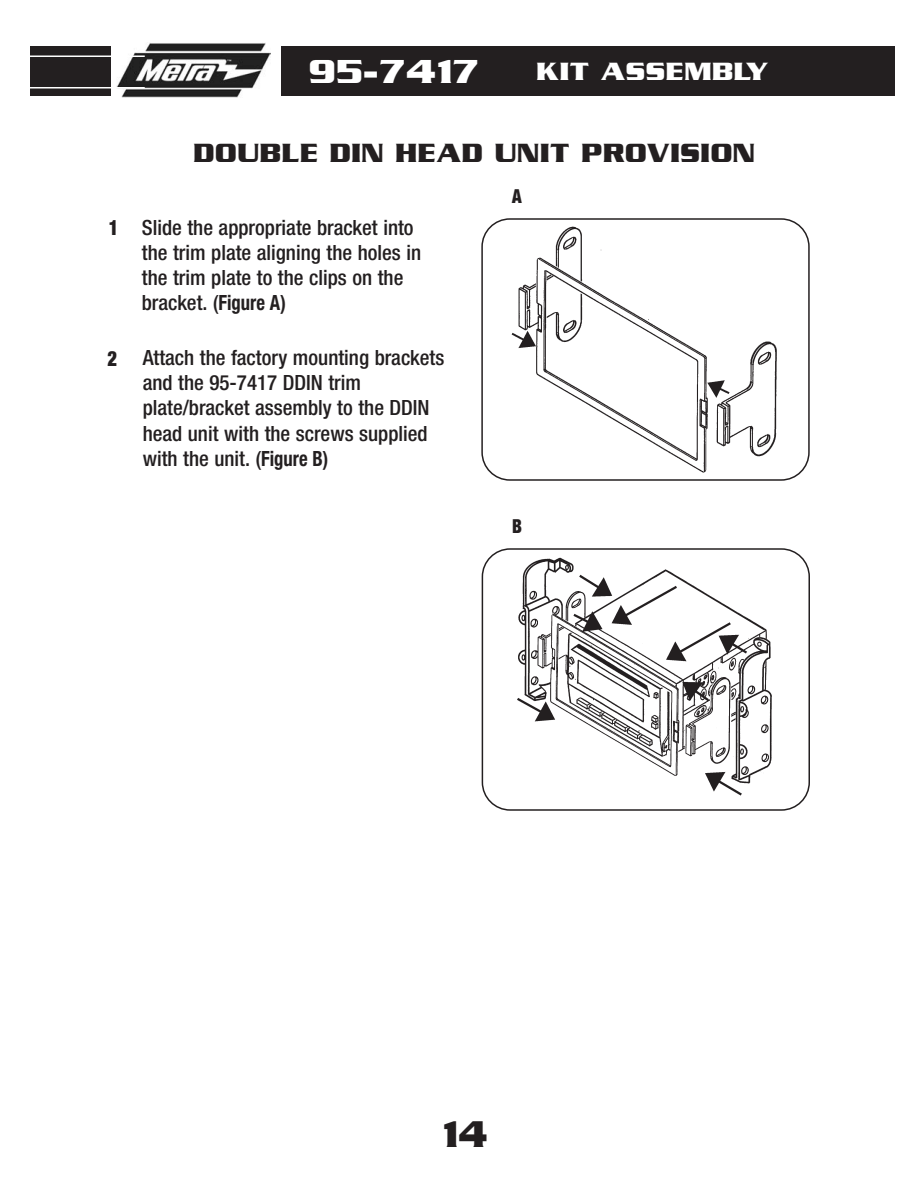
<style>
.page{position:relative;width:918px;height:1188px;background:#fff}
.page>*{position:absolute;margin:0;border:0;box-sizing:border-box;transform-origin:0 0}
.t1{font:700 40.2px "Serpentine ICG";color:#231f20;scale:.87 1}
.t2{font:700 36px "Serpentine ICG";color:#fff}
.t3{font:700 28.5px "Serpentine ICG";color:#231f20}
.t4{font:700 27px "Serpentine ICG";color:#fff;scale:1.05 1}
.t5{font:500 condensed 21px/25.2px "Helvetica Neue";color:#231f20}
.t6{font:900 condensed 21px "Helvetica Neue";color:#231f20;scale:.89 1}
.t7{font:900 condensed 19.35px "Helvetica Neue";color:#231f20;scale:.89 1}
.s1{font-weight:700}
</style>
<div class="page">
<div style="left:30px;top:47px;width:864px;height:49px;background:#231f20"></div>
<div style="left:112px;top:27px;width:169px;height:88px;background:#fff"></div>
<img style="left:117px;top:43px;width:154px;height:55px">
<hr style="left:14px;top:56px;width:131px;height:1px;background:#fff">
<hr style="left:14px;top:87px;width:131px;height:1px;background:#fff">
<svg style="left:481px;top:218px;width:329px;height:263px"></svg>
<svg style="left:482px;top:548px;width:328px;height:263px"></svg>
<p class="t6" style="left:109px;top:220px;width:12px">1</p>
<p class="t6" style="left:108px;top:351px;width:12px">2</p>
<h2 class="t2" style="left:309px;top:49px;width:172px">95-7417</h2>
<p class="t4" style="left:536px;top:55px;width:223px">KIT ASSEMBLY</p>
<h3 class="t3" style="left:193px;top:135px;width:564px">DOUBLE DIN HEAD UNIT PROVISION</h3>
<p class="t5" style="left:142px;top:216px;width:281px">Slide the appropriate bracket into the trim plate aligning the holes in the trim plate to the clips on the bracket. (<span class="s1">Figure A)</span></p>
<p class="t5" style="left:143px;top:347px;width:303px">Attach the factory mounting brackets and the 95-7417 DDIN trim plate/bracket assembly to the DDIN head unit with the screws supplied with the unit. (<span class="s1">Figure B)</span></p>
<p class="t7" style="left:512px;top:190px;width:12px">A</p>
<p class="t7" style="left:512px;top:520px;width:13px">B</p>
<h1 class="t1" style="left:443px;top:1110px;width:54px">14</h1>
</div>
